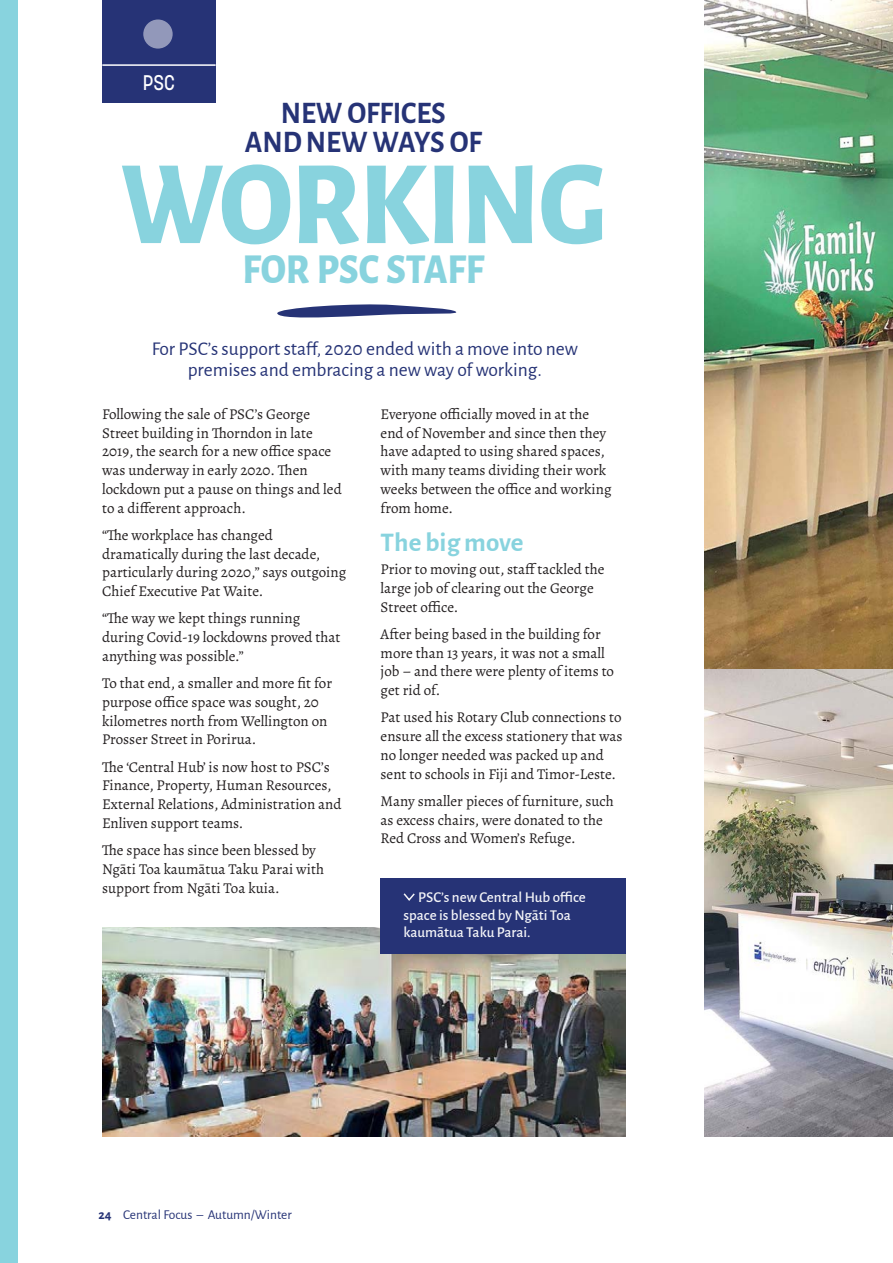
<style>
.page{position:relative;width:893px;height:1263px;background:#fff}
.page>*{position:absolute;margin:0;border:0;box-sizing:border-box;transform-origin:0 0}
.PSC_Body{font:800 120px "Alegreya Sans";letter-spacing:-.015em;color:#88d3de;scale:.95 1}
.PSC_Body-2{font:800 42px "Alegreya Sans";color:#88d3de;scale:.93 1}
.PSC_Body-No_Orphans{font:700 31.5px "Alegreya Sans";color:#263376;scale:.93 1}
.PSC_Body-No_Orphans-2{font:700 27px "Alegreya Sans";color:#88d3de}
.Top_Box_Text_2{font:500 21px "Korolev";color:#fff;scale:.9 1}
.Story_Sub_Heading{font:19.5px/21px "Alegreya Sans";color:#263376;text-align:center}
.PSC_Body-No_Orphans-3{font:15px/18.8px "Alegreya";color:#231f20}
.t1{font:500 15px/17.2px "Alegreya Sans";color:#fff}
.PSC_Body-3{font:13.5px "Alegreya Sans";color:#263376}
.body{font:700 13.5px "Alegreya Sans";color:#263376}
.s1{font-family:"Alegreya"}
</style>
<div class="page">
<img style="left:102px;top:927px;width:524px;height:210px">
<div style="left:0;top:0;width:17px;height:1263px;background:#88d3de"></div>
<svg style="left:277px;top:304px;width:180px;height:14px"></svg>
<div style="left:102px;top:0;width:114px;height:102px;background:#263376"></div>
<svg style="left:143px;top:19px;width:30px;height:30px"></svg>
<hr style="left:102px;top:64px;width:114px;height:2px;background:#fff">
<div style="left:381px;top:879px;width:245px;height:75px;background:#263376"></div>
<img style="left:704px;top:0;width:189px;height:1137px">
<svg style="left:403px;top:893px;width:12px;height:8px"></svg>
<p class="Top_Box_Text_2" style="left:143px;top:69px;width:37px">PSC</p>
<p class="PSC_Body-No_Orphans" style="left:281px;top:89px;width:179px">NEW OFFICES</p>
<p class="PSC_Body-No_Orphans" style="left:245px;top:119px;width:256px">AND NEW WAYS OF</p>
<p class="PSC_Body" style="left:120px;top:113px;width:514px">WORKING</p>
<p class="PSC_Body-2" style="left:243px;top:238px;width:261px">FOR PSC STAFF</p>
<p class="Story_Sub_Heading" style="left:152px;top:337px;width:428px">For PSC’s support staff, 2020 ended with a move into new premises and embracing a new way of working.</p>
<p class="PSC_Body-No_Orphans-3" style="left:102px;top:404px;width:241px">Following the sale of PSC’s George Street building in Thorndon in late 2019, the search for a new office space was underway in early 2020. Then lockdown put a pause on things and led to a different approach.</p>
<p class="PSC_Body-No_Orphans-3" style="left:102px;top:525px;width:246px">“The workplace has changed dramatically during the last decade, particularly during 2020,” says outgoing Chief Executive Pat Waite.</p>
<p class="PSC_Body-No_Orphans-3" style="left:102px;top:609px;width:240px">“The way we kept things running during Covid-19 lockdowns proved that anything was possible.”</p>
<p class="PSC_Body-No_Orphans-3" style="left:102px;top:674px;width:231px">To that end, a smaller and more fit for purpose office space was sought, 20 kilometres north from Wellington on Prosser Street in Porirua.</p>
<p class="PSC_Body-No_Orphans-3" style="left:102px;top:757px;width:241px">The ‘Central Hub’ is now host to PSC’s Finance, Property, Human Resources, External Relations, Administration and Enliven support teams.</p>
<p class="PSC_Body-No_Orphans-3" style="left:102px;top:841px;width:223px">The space has since been blessed by<br>Ngāti Toa kaumātua Taku Parai with support from Ngāti Toa kuia.</p>
<p class="PSC_Body-No_Orphans-3" style="left:381px;top:404px;width:232px">Everyone officially moved in at the end of November and since then they have adapted to using shared spaces, with many teams dividing their work weeks between the office and working from home.</p>
<p class="PSC_Body-No_Orphans-2" style="left:381px;top:522px;width:144px">The big move</p>
<p class="PSC_Body-No_Orphans-3" style="left:381px;top:560px;width:225px">Prior to moving out, staff tackled the large job of clearing out the George<br>Street office.</p>
<p class="PSC_Body-No_Orphans-3" style="left:381px;top:624px;width:235px">After being based in the building for more than 13 years, it was not a small job – and there were plenty of items to get rid of.</p>
<p class="PSC_Body-No_Orphans-3" style="left:381px;top:708px;width:243px">Pat used his Rotary Club connections to ensure all the excess stationery that was no longer needed was packed up and sent to schools in Fiji and Timor-Leste.</p>
<p class="PSC_Body-No_Orphans-3" style="left:381px;top:791px;width:235px">Many smaller pieces of furniture, such as excess chairs, were donated to the<br>Red Cross and Women’s Refuge.</p>
<p class="t1" style="left:404px;top:888px;width:184px;text-indent:15px">PSC’s new Central Hub office space is blessed by Ng<span class="s1">ā</span>ti Toa kaumātua Taku Parai.</p>
<p class="body" style="left:99px;top:1205px;width:15px">24</p>
<p class="PSC_Body-3" style="left:123px;top:1205px;width:170px">Central Focus – Autumn/Winter</p>
</div>
